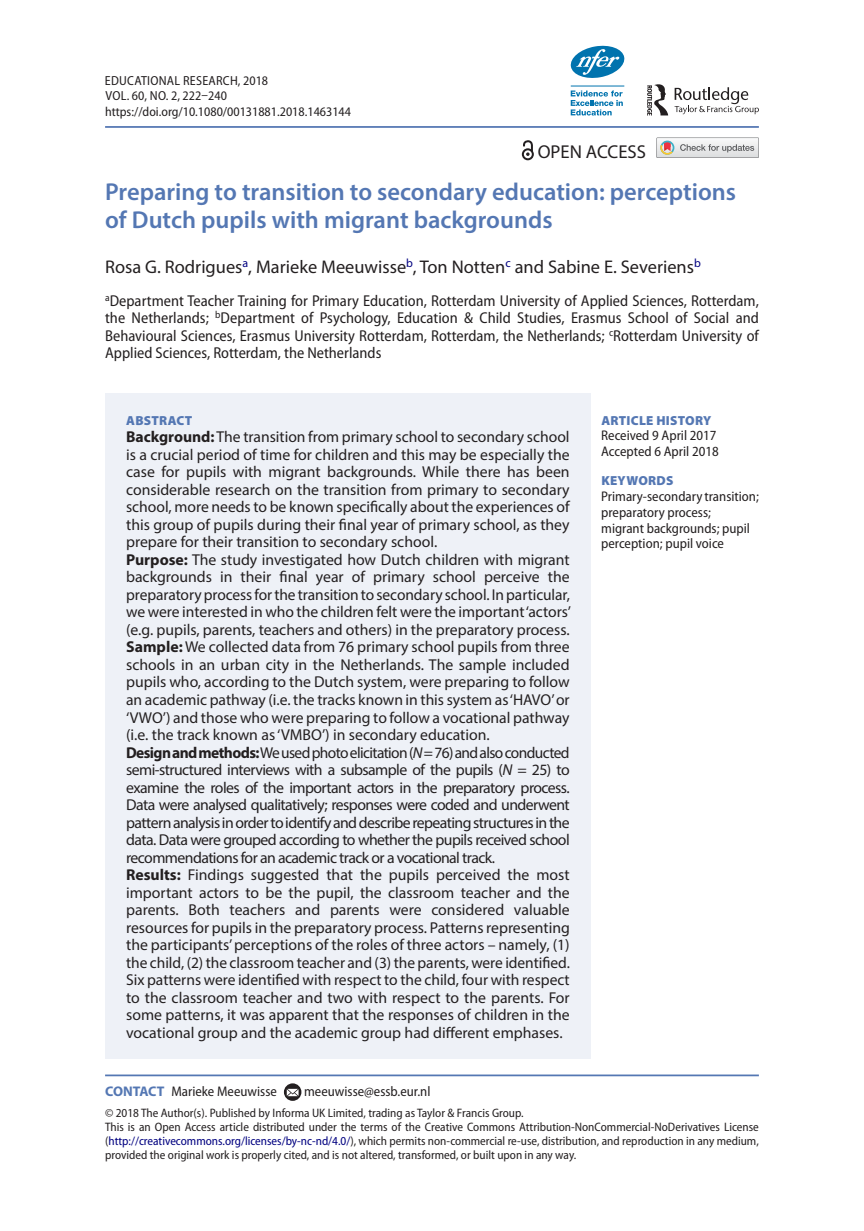
<style>
.page{position:relative;width:864px;height:1231px;background:#fff}
.page>*{position:absolute;margin:0;border:0;box-sizing:border-box;transform-origin:0 0}
.t1{font:600 24.5px/28px "Myriad Pro";color:#5477b3}
.t2{font:18.72px "Myriad Pro";color:#231f20}
.t3{font:18.38px "Myriad Pro";color:#231f20}
.t4{font:15.75px/17.5px "Myriad Pro";color:#231f20}
.t5{font:semi-condensed 15.75px/17.5px "Myriad Pro";color:#231f20;text-align:justify}
.t6{font:semi-condensed 14px/15.8px "Myriad Pro";color:#231f20}
.t7{font:semi-condensed 13.12px "Myriad Pro";color:#231f20}
.t8{font:semi-condensed 13.12px/15.2px "Myriad Pro";letter-spacing:.02em;color:#231f20}
.t9{font:900 13.12px "Myriad Pro";letter-spacing:.02em;color:#5477b3}
.t10{font:semi-condensed 12.25px/14px "Myriad Pro";color:#231f20}
.s1{font-weight:700}
.s2{font-style:italic}
.s3{font-weight:700;font-stretch:normal;color:#5477b3}
.s4{color:#000080}
</style>
<div class="page">
<hr style="left:105px;top:126px;width:653px;height:2px;background:#5477b3">
<div style="left:105px;top:394px;width:485px;height:175px;background:#eef1f7"></div>
<div style="left:105px;top:516px;width:485px;height:140px;background:#eef1f7"></div>
<div style="left:105px;top:604px;width:485px;height:157px;background:#eef1f7"></div>
<div style="left:105px;top:709px;width:485px;height:175px;background:#eef1f7"></div>
<div style="left:105px;top:831px;width:485px;height:228px;background:#eef1f7"></div>
<hr style="left:105px;top:1074px;width:653px;height:2px;background:#5477b3">
<svg style="left:284px;top:1083px;width:17px;height:17px"></svg>
<svg style="left:286px;top:1088px;width:12px;height:8px"></svg>
<svg style="left:674px;top:87px;width:84px;height:27px"></svg>
<svg style="left:647px;top:84px;width:21px;height:31px"></svg>
<svg style="left:570px;top:45px;width:55px;height:33px"></svg>
<hr style="left:570px;top:86px;width:54px;height:1px;background:#0073ae">
<svg style="left:570px;top:90px;width:52px;height:25px"></svg>
<svg style="left:521px;top:140px;width:12px;height:20px"></svg>
<svg style="left:656px;top:137px;width:102px;height:21px"></svg>
<p class="t8" style="left:105px;top:73px;width:165px">Educational REsEaRch, 2018<br>Vol. 60, No. 2, 222–240</p>
<p class="t7" style="left:105px;top:104px;width:247px">https://doi.org/10.1080/00131881.2018.1463144</p>
<p class="t2" style="left:537px;top:140px;width:110px">OPEN ACCESS</p>
<h1 class="t1" style="left:105px;top:177px;width:632px">Preparing to transition to secondary education: perceptions of Dutch pupils with migrant backgrounds</h1>
<p class="t3" style="left:105px;top:256px;width:597px">Rosa G. Rodrigues<sup>a</sup>, Marieke Meeuwisse<sup>b</sup>, Ton Notten<sup>c</sup> and Sabine E. Severiens<sup>b</sup></p>
<p class="t5" style="left:105px;top:292px;width:655px"><sup>a</sup>Department Teacher Training for Primary Education, Rotterdam University of Applied Sciences, Rotterdam, the Netherlands; <sup>b</sup>Department of Psychology, Education &amp; Child Studies, Erasmus School of Social and Behavioural Sciences, Erasmus University Rotterdam, Rotterdam, the Netherlands; <sup>c</sup>Rotterdam University of Applied Sciences, Rotterdam, the Netherlands</p>
<p class="t9" style="left:126px;top:413px;width:68px">ABSTRACT</p>
<p class="t4" style="left:126px;top:428px;width:446px"><span class="s1">Background:</span> The transition from primary school to secondary school is a crucial period of time for children and this may be especially the case for pupils with migrant backgrounds. While there has been considerable research on the transition from primary to secondary school, more needs to be known specifically about the experiences of this group of pupils during their final year of primary school, as they prepare for their transition to secondary school.<br><span class="s1">Purpose:</span> The study investigated how Dutch children with migrant backgrounds in their final year of primary school perceive the preparatory process for the transition to secondary school. In particular, we were interested in who the children felt were the important ‘actors’ (e.g. pupils, parents, teachers and others) in the preparatory process.<br><span class="s1">Sample:</span> We collected data from 76 primary school pupils from three schools in an urban city in the Netherlands. The sample included pupils who, according to the Dutch system, were preparing to follow an academic pathway (i.e. the tracks known in this system as ‘HAVO’ or ‘VWO’) and those who were preparing to follow a vocational pathway (i.e. the track known as ‘VMBO’) in secondary education.<br><span class="s1">Design and methods:</span> We used photo elicitation (<span class="s2">N</span> = 76) and also conducted semi-structured interviews with a subsample of the pupils (<span class="s2">N</span> = 25) to examine the roles of the important actors in the preparatory process.<br>Data were analysed qualitatively; responses were coded and underwent pattern analysis in order to identify and describe repeating structures in the data. Data were grouped according to whether the pupils received school recommendations for an academic track or a vocational track.<br><span class="s1">Results:</span> Findings suggested that the pupils perceived the most important actors to be the pupil, the classroom teacher and the parents. Both teachers and parents were considered valuable resources for pupils in the preparatory process. Patterns representing the participants’ perceptions of the roles of three actors – namely, (1) the child, (2) the classroom teacher and (3) the parents, were identified.<br>Six patterns were identified with respect to the child, four with respect to the classroom teacher and two with respect to the parents. For some patterns, it was apparent that the responses of children in the vocational group and the academic group had different emphases.</p>
<p class="t6" style="left:105px;top:1083px;width:173px"><span class="s3">CONTACT</span> Marieke Meeuwisse</p>
<p class="t6" style="left:304px;top:1083px;width:128px">meeuwisse@essb.eur.nl</p>
<p class="t9" style="left:601px;top:413px;width:111px">ARTICLE HISTORY</p>
<p class="t6" style="left:601px;top:428px;width:119px">Received 9 April 2017<br>Accepted 6 April 2018</p>
<p class="t9" style="left:601px;top:473px;width:74px">KEYWORDS</p>
<p class="t6" style="left:601px;top:489px;width:159px">Primary-secondary transition; preparatory process;<br>migrant backgrounds; pupil perception; pupil voice</p>
<p class="t10" style="left:105px;top:1106px;width:655px">© 2018 The Author(s). Published by Informa UK Limited, trading as Taylor &amp; Francis Group.<br>This is an Open Access article distributed under the terms of the Creative Commons Attribution-NonCommercial-NoDerivatives License (<span class="s4">http://creativecommons.org/licenses/by-nc-nd/4.0/</span>), which permits non-commercial re-use, distribution, and reproduction in any medium, provided the original work is properly cited, and is not altered, transformed, or built upon in any way.</p>
</div>
